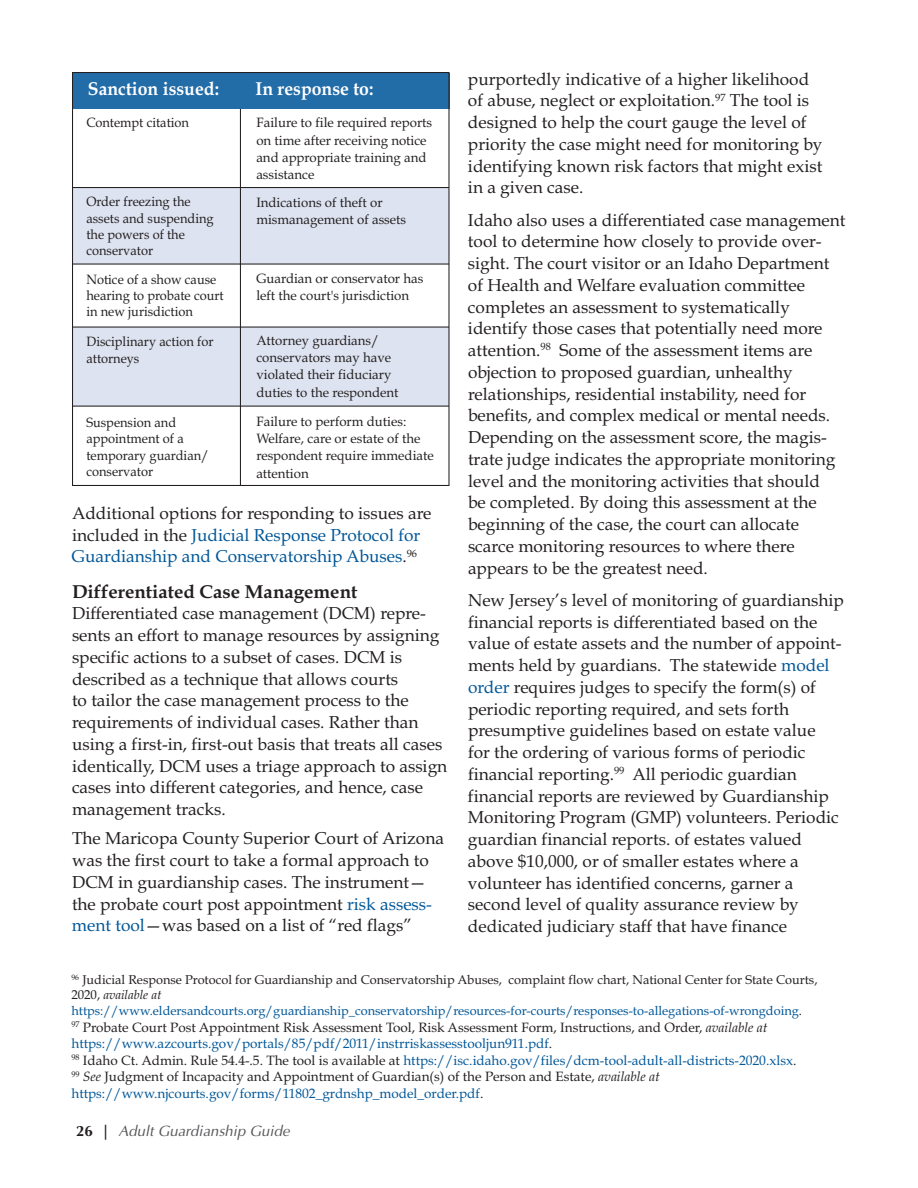
<style>
.page{position:relative;width:918px;height:1188px;background:#fff}
.page>*{position:absolute;margin:0;border:0;box-sizing:border-box;transform-origin:0 0}
.t1{font:700 18.75px "Book Antiqua";color:#231f20}
.t2{font:700 18.75px "Book Antiqua";color:#fff;scale:.94 1}
.t3{font:17.25px/21.8px "Book Antiqua";color:#231f20}
.t4{font:17.25px/21.8px "Book Antiqua";color:#005798}
.t5{font:italic 15px "Optima";color:#57585a}
.t6{font:13.5px/17.2px "Book Antiqua";color:#231f20}
.t7{font:13.5px/16.4px "Book Antiqua";color:#231f20;scale:.95 1}
.t8{font:12.75px/15.8px "Book Antiqua";color:#005798}
.s1{color:#231f20}
.s2{color:#005798}
.s3{font-style:italic;color:#231f20}
.s4{font-style:italic}
.s5{font-weight:700;font-style:normal;color:#231f20}
</style>
<div class="page">
<div style="left:74px;top:327px;width:375px;height:79px;background:#dde3f0"></div>
<div style="left:73px;top:188px;width:376px;height:76px;background:#dde3f0"></div>
<hr style="left:240px;top:106px;width:1px;height:380px;background:#231f20">
<div style="left:73px;top:73px;width:377px;height:36px;background:#226ca8"></div>
<div style="left:72px;top:72px;width:378px;height:414px;border:1px solid #231f20"></div>
<hr style="left:73px;top:187px;width:376px;height:1px;background:#231f20">
<hr style="left:73px;top:264px;width:376px;height:1px;background:#231f20">
<hr style="left:73px;top:406px;width:376px;height:1px;background:#231f20">
<hr style="left:73px;top:327px;width:376px;height:1px;background:#231f20">
<p class="t2" style="left:88px;top:81px;width:141px">Sanction issued:</p>
<p class="t2" style="left:256px;top:81px;width:127px">In response to:</p>
<p class="t7" style="left:86px;top:116px;width:110px">Contempt citation</p>
<p class="t6" style="left:256px;top:116px;width:177px">Failure to file required reports on time after receiving notice and appropriate training and assistance</p>
<p class="t6" style="left:256px;top:195px;width:151px">Indications of theft or mismanagement of assets</p>
<p class="t7" style="left:86px;top:195px;width:135px">Order freezing the assets and suspending the powers of the conservator</p>
<p class="t7" style="left:86px;top:273px;width:146px">Notice of a show cause hearing to probate court in new jurisdiction</p>
<p class="t7" style="left:86px;top:335px;width:135px">Disciplinary action for attorneys</p>
<p class="t6" style="left:256px;top:271px;width:169px">Guardian or conservator has left the court's jurisdiction</p>
<p class="t6" style="left:256px;top:333px;width:144px">Attorney guardians/ conservators may have violated their fiduciary duties to the respondent</p>
<p class="t6" style="left:256px;top:414px;width:179px">Failure to perform duties:<br>Welfare, care or estate of the respondent require immediate attention</p>
<p class="t7" style="left:86px;top:416px;width:131px">Suspension and appointment of a temporary guardian/ conservator</p>
<p class="t4" style="left:72px;top:504px;width:361px"><span class="s1">Additional options for responding to issues are included in the</span> Judicial Response Protocol for<br>Guardianship and Conservatorship Abuses<span class="s1">.</span><sup>96</sup></p>
<p class="t1" style="left:72px;top:584px;width:287px">Differentiated Case Management</p>
<p class="t3" style="left:72px;top:605px;width:377px">Differentiated case management (DCM) repre&shy;sents an effort to manage resources by assigning specific actions to a subset of cases. DCM is described as a technique that allows courts<br>to tailor the case management process to the requirements of individual cases. Rather than using a first-in, first-out basis that treats all cases identically, DCM uses a triage approach to assign cases into different categories, and hence, case management tracks.</p>
<p class="t3" style="left:72px;top:830px;width:374px">The Maricopa County Superior Court of Arizona was the first court to take a formal approach to DCM in guardianship cases. The instrument— the probate court post appointment <span class="s2">risk assess&shy;ment tool</span>—was based on a list of “red flags”</p>
<p class="t3" style="left:468px;top:70px;width:356px">purportedly indicative of a higher likelihood of abuse, neglect or exploitation.<sup>97</sup> The tool is designed to help the court gauge the level of priority the case might need for monitoring by identifying known risk factors that might exist in a given case.</p>
<p class="t3" style="left:468px;top:211px;width:379px">Idaho also uses a differentiated case management tool to determine how closely to provide over&shy;sight. The court visitor or an Idaho Department of Health and Welfare evaluation committee completes an assessment to systematically identify those cases that potentially need more attention.<sup>98</sup> Some of the assessment items are objection to proposed guardian, unhealthy relationships, residential instability, need for benefits, and complex medical or mental needs.<br>Depending on the assessment score, the magis&shy;trate judge indicates the appropriate monitoring level and the monitoring activities that should<br>be completed. By doing this assessment at the beginning of the case, the court can allocate scarce monitoring resources to where there appears to be the greatest need.</p>
<p class="t3" style="left:468px;top:591px;width:377px">New Jersey’s level of monitoring of guardianship financial reports is differentiated based on the value of estate assets and the number of appoint&shy;ments held by guardians. The statewide <span class="s2">model order</span> requires judges to specify the form(s) of periodic reporting required, and sets forth presumptive guidelines based on estate value<br>for the ordering of various forms of periodic financial reporting.<sup>99</sup> All periodic guardian financial reports are reviewed by Guardianship Monitoring Program (GMP) volunteers. Periodic guardian financial reports. of estates valued above $10,000, or of smaller estates where a volunteer has identified concerns, garner a second level of quality assurance review by dedicated judiciary staff that have finance</p>
<p class="t8" style="left:72px;top:973px;width:748px"><sup>96</sup> <span class="s1">Judicial Response Protocol for Guardianship and Conservatorship Abuses, complaint flow chart, National Center for State Courts,<br>2020,</span> <span class="s3">available at </span>https://www.eldersandcourts.org/guardianship_conservatorship/resources-for-courts/responses-to-allegations-of-wrongdoing<span class="s1">.</span></p>
<p class="t6" style="left:72px;top:1020px;width:726px;line-height:16.5px"><sup>97</sup> Probate Court Post Appointment Risk Assessment Tool, Risk Assessment Form, Instructions, and Order, <span class="s4">available at </span><span class="s2">https://www.azcourts.gov/portals/85/pdf/2011/instrriskassesstooljun911.pdf</span>.<br><sup>98</sup> Idaho Ct. Admin. Rule 54.4-.5. The tool is available at <span class="s2">https://isc.idaho.gov/files/dcm-tool-adult-all-districts-2020.xlsx</span>.<br><sup>99</sup> <span class="s4">See</span> Judgment of Incapacity and Appointment of Guardian(s) of the Person and Estate, <span class="s4">available at </span><span class="s2">https://www.njcourts.gov/forms/11802_grdnshp_model_order.pdf</span>.</p>
<p class="t5" style="left:76px;top:1125px;width:218px"><span class="s5">2 6 |</span> Adult Guardianship Guide</p>
</div>
